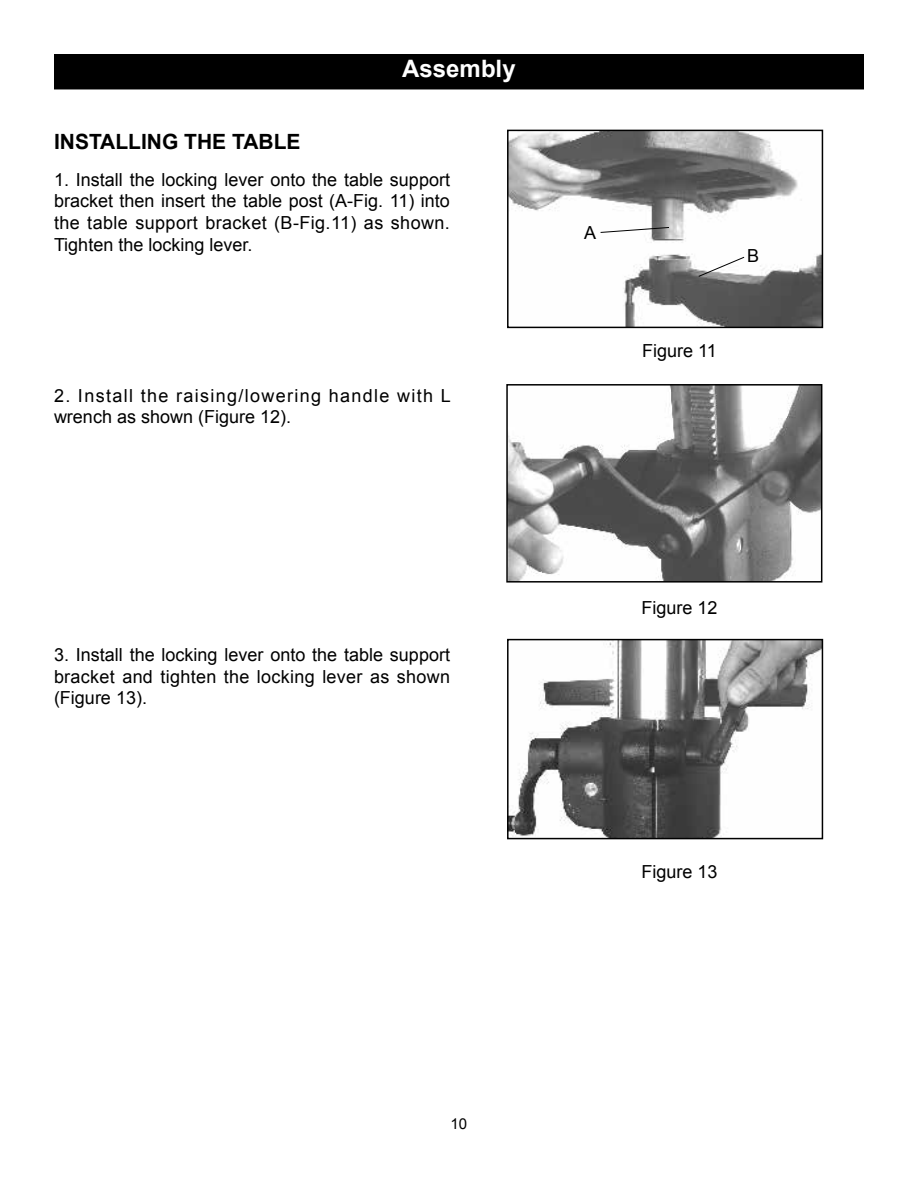
<style>
.page{position:relative;width:918px;height:1188px;background:#fff}
.page>*{position:absolute;margin:0;border:0;box-sizing:border-box;transform-origin:0 0}
.t1{font:700 24px "Arial";color:#fff}
.t2{font:700 21px "Arial";color:#000}
.t3{font:18px/21.6px "Arial";letter-spacing:.015em;color:#000;text-align:justify}
.t4{font:18px/21.6px "Arial";letter-spacing:.075em;color:#000}
.t5{font:15px "Arial";color:#000}
</style>
<div class="page">
<div style="left:55px;top:55px;width:808px;height:34px;background:#000"></div>
<div style="left:54px;top:54px;width:810px;height:35px;border:2px solid #000"></div>
<img style="left:510px;top:133px;width:310px;height:192px">
<div style="left:507px;top:130px;width:316px;height:198px;border:2px solid #000"></div>
<svg style="left:600px;top:227px;width:70px;height:6px"></svg>
<svg style="left:698px;top:256px;width:47px;height:21px"></svg>
<img style="left:509px;top:387px;width:310px;height:193px">
<div style="left:506px;top:384px;width:316px;height:199px;border:2px solid #000"></div>
<img style="left:510px;top:642px;width:310px;height:194px">
<div style="left:507px;top:639px;width:316px;height:200px;border:2px solid #000"></div>
<h1 class="t1" style="left:402px;top:52px;width:115px">Assembly</h1>
<p class="t2" style="left:54px;top:127px;width:248px">INSTALLING THE TABLE</p>
<p class="t3" style="left:54px;top:169px;width:398px">1. Install the locking lever onto the table support bracket then insert the table post (A-Fig. 11) into the table support bracket (B-Fig.11) as shown.<br>Tighten the locking lever.</p>
<p class="t4" style="left:54px;top:385px;width:398px">2. Install the raising/lowering handle with L wrench as shown (Figure 12).</p>
<p class="t3" style="left:584px;top:222px;width:14px">A</p>
<p class="t3" style="left:642px;top:340px;width:76px">Figure 11</p>
<p class="t3" style="left:747px;top:245px;width:14px">B</p>
<p class="t3" style="left:54px;top:644px;width:398px">3. Install the locking lever onto the table support bracket and tighten the locking lever as shown (Figure 13).</p>
<p class="t3" style="left:641px;top:597px;width:78px">Figure 12</p>
<p class="t3" style="left:641px;top:861px;width:78px">Figure 13</p>
<p class="t5" style="left:451px;top:1114px;width:18px">10</p>
</div>
